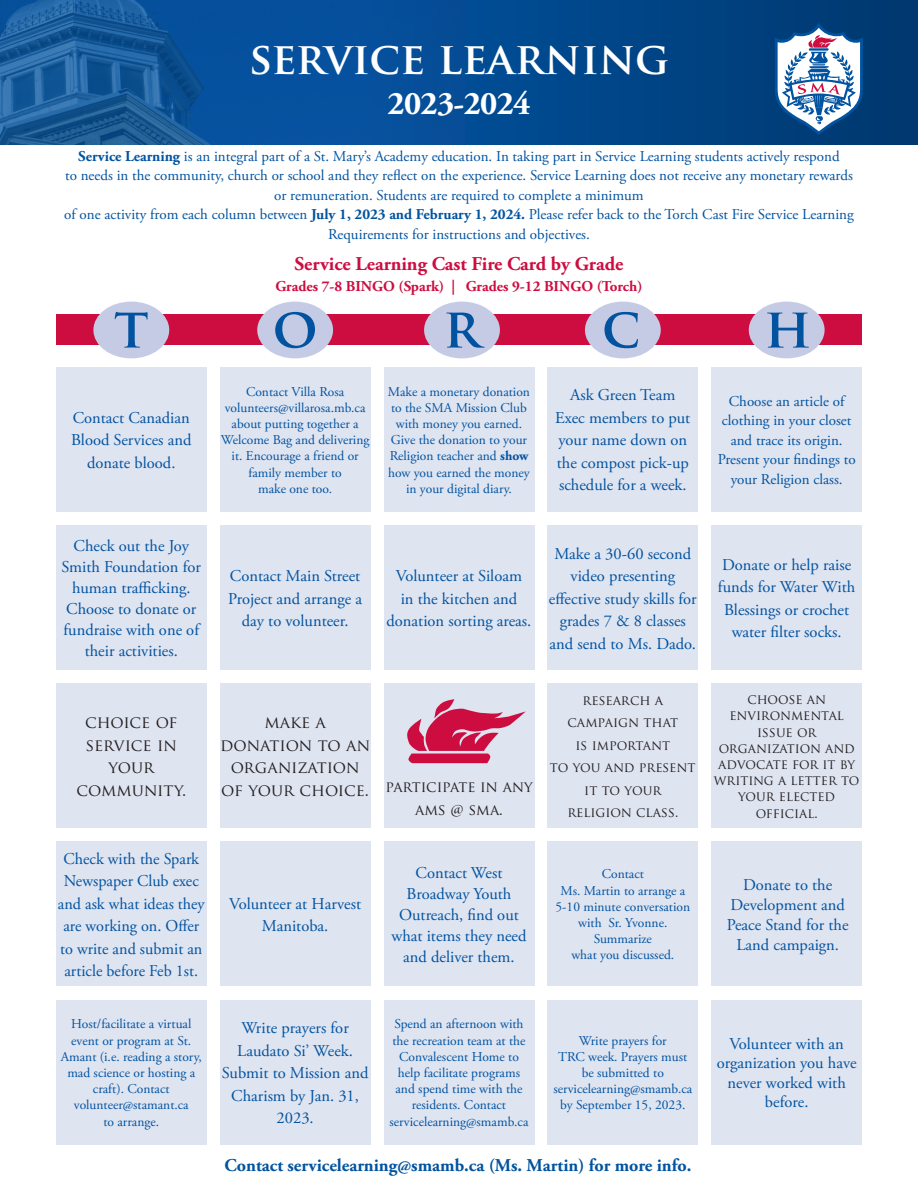
<style>
.page{position:relative;width:918px;height:1188px;background:#fff}
.page>*{position:absolute;margin:0;border:0;box-sizing:border-box;transform-origin:0 0}
.t1{font:700 54.6px "Trajan Pro";color:#0153a0}
.t2{font:700 43.5px "Trajan Pro";color:#fff}
.t3{font:700 33px "Adobe Garamond Pro";letter-spacing:-.02em;color:#fff}
.t4{font:700 19.5px "Adobe Garamond Pro";color:#cd0d40}
.t5{font:700 18px "Adobe Garamond Pro";color:#0153a0}
.t6{font:16.5px/22.5px "Adobe Garamond Pro";color:#0153a0;text-align:center}
.t7{font:16.5px/22.5px "Trajan Pro";letter-spacing:-.005em;color:#231f20;text-align:center}
.t8{font:15px/19.5px "Adobe Garamond Pro";color:#0153a0;text-align:center}
.t9{font:700 15px "Adobe Garamond Pro";color:#cd0d40}
.t10{font:15px/22.5px "Trajan Pro";color:#231f20;text-align:center}
.t11{font:13.5px/16.2px "Adobe Garamond Pro";color:#0153a0;text-align:center}
.t12{font:13.5px/16.2px "Trajan Pro";color:#231f20;text-align:center}
.s1{font-weight:700}
</style>
<div class="page">
<svg style="left:0;top:0;width:918px;height:145px;background:#074c90"></svg>
<svg style="left:775px;top:23px;width:88px;height:112px"></svg>
<div style="left:56px;top:842px;width:150px;height:144px;background:#dfe4f1"></div>
<div style="left:220px;top:842px;width:150px;height:144px;background:#dfe4f1"></div>
<div style="left:384px;top:842px;width:150px;height:144px;background:#dfe4f1"></div>
<div style="left:548px;top:842px;width:150px;height:144px;background:#dfe4f1"></div>
<div style="left:712px;top:842px;width:150px;height:144px;background:#dfe4f1"></div>
<div style="left:56px;top:1000px;width:150px;height:145px;background:#dfe4f1"></div>
<div style="left:220px;top:1000px;width:150px;height:145px;background:#dfe4f1"></div>
<div style="left:384px;top:1000px;width:150px;height:145px;background:#dfe4f1"></div>
<div style="left:548px;top:1000px;width:150px;height:145px;background:#dfe4f1"></div>
<div style="left:712px;top:1000px;width:150px;height:145px;background:#dfe4f1"></div>
<div style="left:56px;top:367px;width:150px;height:145px;background:#dfe4f1"></div>
<div style="left:220px;top:367px;width:150px;height:145px;background:#dfe4f1"></div>
<div style="left:384px;top:367px;width:150px;height:145px;background:#dfe4f1"></div>
<div style="left:548px;top:367px;width:150px;height:145px;background:#dfe4f1"></div>
<div style="left:712px;top:367px;width:150px;height:145px;background:#dfe4f1"></div>
<div style="left:56px;top:525px;width:150px;height:145px;background:#dfe4f1"></div>
<div style="left:220px;top:525px;width:150px;height:145px;background:#dfe4f1"></div>
<div style="left:384px;top:525px;width:150px;height:145px;background:#dfe4f1"></div>
<div style="left:548px;top:525px;width:150px;height:145px;background:#dfe4f1"></div>
<div style="left:712px;top:525px;width:150px;height:145px;background:#dfe4f1"></div>
<div style="left:56px;top:683px;width:150px;height:145px;background:#dfe4f1"></div>
<div style="left:220px;top:683px;width:150px;height:145px;background:#dfe4f1"></div>
<div style="left:384px;top:683px;width:150px;height:145px;background:#dfe4f1"></div>
<div style="left:548px;top:683px;width:150px;height:145px;background:#dfe4f1"></div>
<div style="left:712px;top:683px;width:150px;height:145px;background:#dfe4f1"></div>
<div style="left:56px;top:315px;width:806px;height:30px;background:#cd0d40"></div>
<div style="left:93px;top:302px;width:76px;height:56px;background:#c5cbe5;border-radius:50%"></div>
<div style="left:257px;top:302px;width:76px;height:56px;background:#c5cbe5;border-radius:50%"></div>
<div style="left:424px;top:302px;width:76px;height:56px;background:#c5cbe5;border-radius:50%"></div>
<div style="left:585px;top:302px;width:76px;height:56px;background:#c5cbe5;border-radius:50%"></div>
<div style="left:749px;top:302px;width:76px;height:56px;background:#c5cbe5;border-radius:50%"></div>
<svg style="left:407px;top:699px;width:119px;height:64px"></svg>
<p class="t2" style="left:249px;top:31px;width:422px">SERVICE LEARNING</p>
<p class="t3" style="left:388px;top:85px;width:144px">2023-2024</p>
<p class="t8" style="left:78px;top:147px;width:763px"><span class="s1">Service Learning</span> is an integral part of a St. Mary’s Academy education. In taking part in Service Learning students actively respond</p>
<p class="t8" style="left:65px;top:166px;width:789px">to needs in the community, church or school and they reflect on the experience. Service Learning does not receive any monetary rewards</p>
<p class="t8" style="left:274px;top:186px;width:371px">or remuneration. Students are required to complete a minimum</p>
<p class="t8" style="left:64px;top:205px;width:791px">of one activity from each column between <span class="s1">July 1, 2023 and February 1, 2024.</span> Please refer back to the Torch Cast Fire Service Learning<br>Requirements for instructions and objectives.</p>
<p class="t4" style="left:295px;top:253px;width:330px">Service Learning Cast Fire Card by Grade</p>
<p class="t9" style="left:276px;top:278px;width:368px">Grades 7-8 BINGO (Spark) | Grades 9-12 BINGO (Torch)</p>
<p class="t1" style="left:114px;top:294px;width:36px">T</p>
<p class="t1" style="left:273px;top:294px;width:47px">O</p>
<p class="t1" style="left:443px;top:294px;width:39px">R</p>
<p class="t1" style="left:602px;top:294px;width:40px">C</p>
<p class="t1" style="left:764px;top:294px;width:49px">H</p>
<p class="t6" style="left:71px;top:407px;width:122px">Contact Canadian<br>Blood Services and donate blood.</p>
<p class="t11" style="left:246px;top:384px;width:100px">Contact Villa Rosa</p>
<p class="t11" style="left:225px;top:400px;width:142px">volunteers@villarosa.mb.ca</p>
<p class="t11" style="left:221px;top:416px;width:150px">about putting together a<br>Welcome Bag and delivering it. Encourage a friend or family member to</p>
<p class="t11" style="left:258px;top:481px;width:76px">make one too.</p>
<p class="t11" style="left:388px;top:384px;width:144px">Make a monetary donation to the SMA Mission Club with money you earned.<br>Give the donation to your<br>Religion teacher and <span class="s1">show </span>how you earned the money in your digital diary.</p>
<p class="t6" style="left:555px;top:384px;width:137px">Ask Green Team<br>Exec members to put your name down on the compost pick-up schedule for a week.</p>
<p class="t8" style="left:718px;top:392px;width:139px">Choose an article of clothing in your closet and trace its origin.<br>Present your findings to your Religion class.</p>
<p class="t6" style="left:62px;top:536px;width:141px;line-height:21px">Check out the Joy<br>Smith Foundation for human trafficking.<br>Choose to donate or fundraise with one of their activities.</p>
<p class="t6" style="left:228px;top:565px;width:135px">Contact Main Street<br>Project and arrange a day to volunteer.</p>
<p class="t7" style="left:85px;top:711px;width:94px">CHOICE OF</p>
<p class="t7" style="left:86px;top:733px;width:93px">SERVICE IN</p>
<p class="t7" style="left:108px;top:756px;width:47px">YOUR</p>
<p class="t7" style="left:76px;top:778px;width:111px">COMMUNITY.</p>
<p class="t7" style="left:264px;top:711px;width:63px">MAKE A</p>
<p class="t7" style="left:220px;top:733px;width:151px">DONATION TO AN<br>ORGANIZATION<br>OF YOUR CHOICE.</p>
<p class="t6" style="left:58px;top:848px;width:148px">Check with the Spark<br>Newspaper Club exec and ask what ideas they are working on. Offer to write and submit an article before Feb 1st.</p>
<p class="t6" style="left:229px;top:893px;width:133px">Volunteer at Harvest<br>Manitoba.</p>
<p class="t6" style="left:387px;top:565px;width:146px">Volunteer at Siloam<br>in the kitchen and donation sorting areas.</p>
<p class="t6" style="left:549px;top:543px;width:149px">Make a 30-60 second video presenting effective study skills for grades 7 &amp; 8 classes and send to Ms. Dado.</p>
<p class="t10" style="left:385px;top:775px;width:149px">PARTICIPATE IN ANY<br>AMS @ SMA.</p>
<p class="t12" style="left:567px;top:688px;width:112px;line-height:22.5px">RESEARCH A<br>CAMPAIGN THAT</p>
<p class="t12" style="left:575px;top:736px;width:96px">IS IMPORTANT</p>
<p class="t12" style="left:550px;top:756px;width:147px;line-height:22.5px">TO YOU AND PRESENT<br>IT TO YOUR</p>
<p class="t12" style="left:567px;top:804px;width:112px">RELIGION CLASS.</p>
<p class="t6" style="left:391px;top:863px;width:137px;line-height:21px">Contact West<br>Broadway Youth<br>Outreach, find out what items they need and deliver them.</p>
<p class="t11" style="left:602px;top:866px;width:44px">Contact</p>
<p class="t11" style="left:556px;top:883px;width:136px">Ms. Martin to arrange a<br>5-10 minute conversation with Sr. Yvonne.</p>
<p class="t11" style="left:594px;top:931px;width:60px">Summarize</p>
<p class="t11" style="left:571px;top:947px;width:104px">what you discussed.</p>
<p class="t11" style="left:61px;top:1017px;width:143px">Host/facilitate a virtual event or program at St.<br>Amant (i.e. reading a story, mad science or hosting a craft). Contact</p>
<p class="t11" style="left:74px;top:1098px;width:116px">volunteer@stamant.ca</p>
<p class="t11" style="left:103px;top:1114px;width:57px">to arrange.</p>
<p class="t6" style="left:222px;top:1017px;width:148px">Write prayers for<br>Laudato Si’ Week.<br>Submit to Mission and<br>Charism by Jan. 31,<br>2023.</p>
<p class="t11" style="left:392px;top:1017px;width:135px">Spend an afternoon with the recreation team at the<br>Convalescent Home to help facilitate programs and spend time with the residents. Contact</p>
<p class="t11" style="left:390px;top:1114px;width:140px">servicelearning@smamb.ca</p>
<p class="t11" style="left:579px;top:1033px;width:89px">Write prayers for</p>
<p class="t11" style="left:558px;top:1049px;width:131px">TRC week. Prayers must</p>
<p class="t11" style="left:582px;top:1065px;width:84px">be submitted to</p>
<p class="t11" style="left:553px;top:1081px;width:140px">servicelearning@smamb.ca</p>
<p class="t11" style="left:560px;top:1098px;width:127px">by September 15, 2023.</p>
<p class="t5" style="left:225px;top:1155px;width:468px">Contact servicelearning@smamb.ca (Ms. Martin) for more info.</p>
<p class="t6" style="left:718px;top:554px;width:139px">Donate or help raise funds for Water With<br>Blessings or crochet water filter socks.</p>
<p class="t12" style="left:714px;top:691px;width:147px">CHOOSE AN<br>ENVIRONMENTAL<br>ISSUE OR<br>ORGANIZATION AND<br>ADVOCATE FOR IT BY<br>WRITING A LETTER TO<br>YOUR ELECTED</p>
<p class="t12" style="left:756px;top:804px;width:63px">OFFICIAL.</p>
<p class="t6" style="left:727px;top:876px;width:123px;line-height:19.8px">Donate to the<br>Development and<br>Peace Stand for the<br>Land campaign.</p>
<p class="t6" style="left:717px;top:1035px;width:141px;line-height:19.5px">Volunteer with an organization you have never worked with before.</p>
</div>
